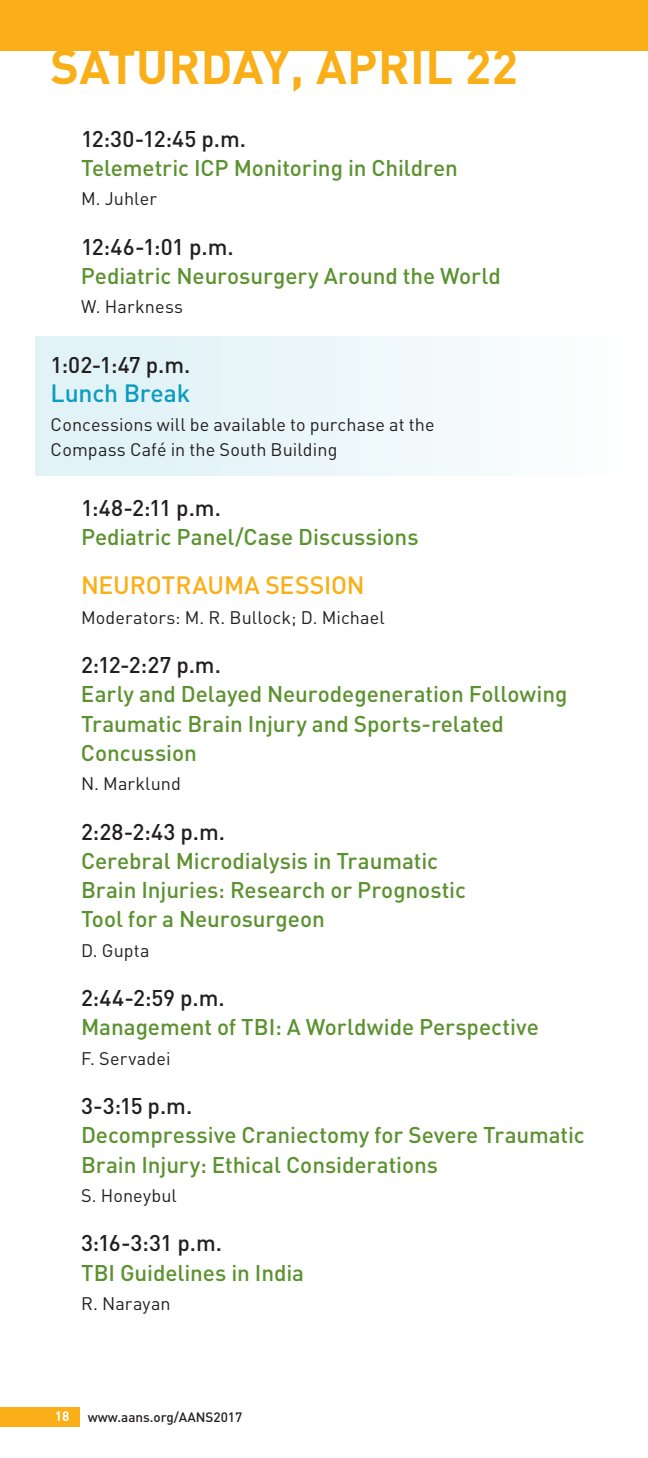
<style>
.page{position:relative;width:648px;height:1458px;background:#fff}
.page>*{position:absolute;margin:0;border:0;box-sizing:border-box;transform-origin:0 0}
.t1{font:700 48.38px "DIN";letter-spacing:.01em;color:#faaf18}
.t2{font:500 24.75px "DIN";letter-spacing:-.01em;color:#faaf18}
.t3{font:500 24.75px "DIN";letter-spacing:-.01em;color:#0c9bc1}
.t4{font:500 22.5px/29.2px "DIN";letter-spacing:-.005em;color:#5b922f}
.t5{font:500 22.5px "DIN";letter-spacing:-.015em;color:#231f20}
.t6{font:18px/24.8px "DIN";letter-spacing:.005em;color:#231f20}
.t7{font:500 13.5px "DIN";color:#231f20}
.t8{font:700 13.5px "DIN";color:#fff}
</style>
<div class="page">
<div style="left:0;top:0;width:648px;height:51px;background:#faaf18"></div>
<div style="left:0;top:1407px;width:80px;height:19px;background:#faaf18"></div>
<div style="left:36px;top:337px;width:612px;height:139px;background:linear-gradient(to right,#def1f6,#fefefe)"></div>
<h1 class="t1" style="left:51px;top:35px;width:469px">SATURDAY, APRIL 22</h1>
<p class="t5" style="left:81px;top:124px;width:167px">12:30‑12:45 p.m.</p>
<p class="t4" style="left:81px;top:152px;width:378px">Telemetric ICP Monitoring in Children</p>
<p class="t6" style="left:81px;top:186px;width:77px">M. Juhler</p>
<p class="t5" style="left:81px;top:232px;width:154px">12:46‑1:01 p.m.</p>
<p class="t4" style="left:81px;top:260px;width:422px">Pediatric Neurosurgery Around the World</p>
<p class="t6" style="left:81px;top:294px;width:104px">W. Harkness</p>
<p class="t5" style="left:51px;top:350px;width:141px">1:02‑1:47 p.m.</p>
<p class="t3" style="left:51px;top:377px;width:141px">Lunch Break</p>
<p class="t6" style="left:51px;top:412px;width:386px">Concessions will be available to purchase at the<br>Compass Café in the South Building</p>
<p class="t5" style="left:81px;top:493px;width:141px">1:48‑2:11 p.m.</p>
<p class="t4" style="left:81px;top:521px;width:339px">Pediatric Panel/Case Discussions</p>
<p class="t2" style="left:81px;top:570px;width:285px">NEUROTRAUMA SESSION</p>
<p class="t6" style="left:81px;top:604px;width:305px">Moderators: M. R. Bullock; D. Michael</p>
<p class="t5" style="left:81px;top:651px;width:142px">2:12‑2:27 p.m.</p>
<p class="t4" style="left:81px;top:679px;width:488px">Early and Delayed Neurodegeneration Following<br>Traumatic Brain Injury and Sports‑related<br>Concussion</p>
<p class="t6" style="left:81px;top:771px;width:101px">N. Marklund</p>
<p class="t5" style="left:81px;top:817px;width:146px">2:28‑2:43 p.m.</p>
<p class="t4" style="left:81px;top:845px;width:386px">Cerebral Microdialysis in Traumatic<br>Brain Injuries: Research or Prognostic<br>Tool for a Neurosurgeon</p>
<p class="t6" style="left:81px;top:937px;width:70px">D. Gupta</p>
<p class="t5" style="left:81px;top:984px;width:145px">2:44‑2:59 p.m.</p>
<p class="t4" style="left:81px;top:1012px;width:459px">Management of TBI: A Worldwide Perspective</p>
<p class="t6" style="left:81px;top:1045px;width:91px">F. Servadei</p>
<p class="t5" style="left:81px;top:1092px;width:113px">3‑3:15 p.m.</p>
<p class="t4" style="left:81px;top:1120px;width:505px">Decompressive Craniectomy for Severe Traumatic<br>Brain Injury: Ethical Considerations</p>
<p class="t6" style="left:81px;top:1183px;width:97px">S. Honeybul</p>
<p class="t5" style="left:81px;top:1229px;width:143px">3:16‑3:31 p.m.</p>
<p class="t4" style="left:81px;top:1257px;width:225px">TBI Guidelines in India</p>
<p class="t6" style="left:81px;top:1291px;width:91px">R. Narayan</p>
<p class="t8" style="left:55px;top:1408px;width:16px">18</p>
<p class="t7" style="left:88px;top:1409px;width:156px">www.aans.org/AANS2017</p>
</div>
